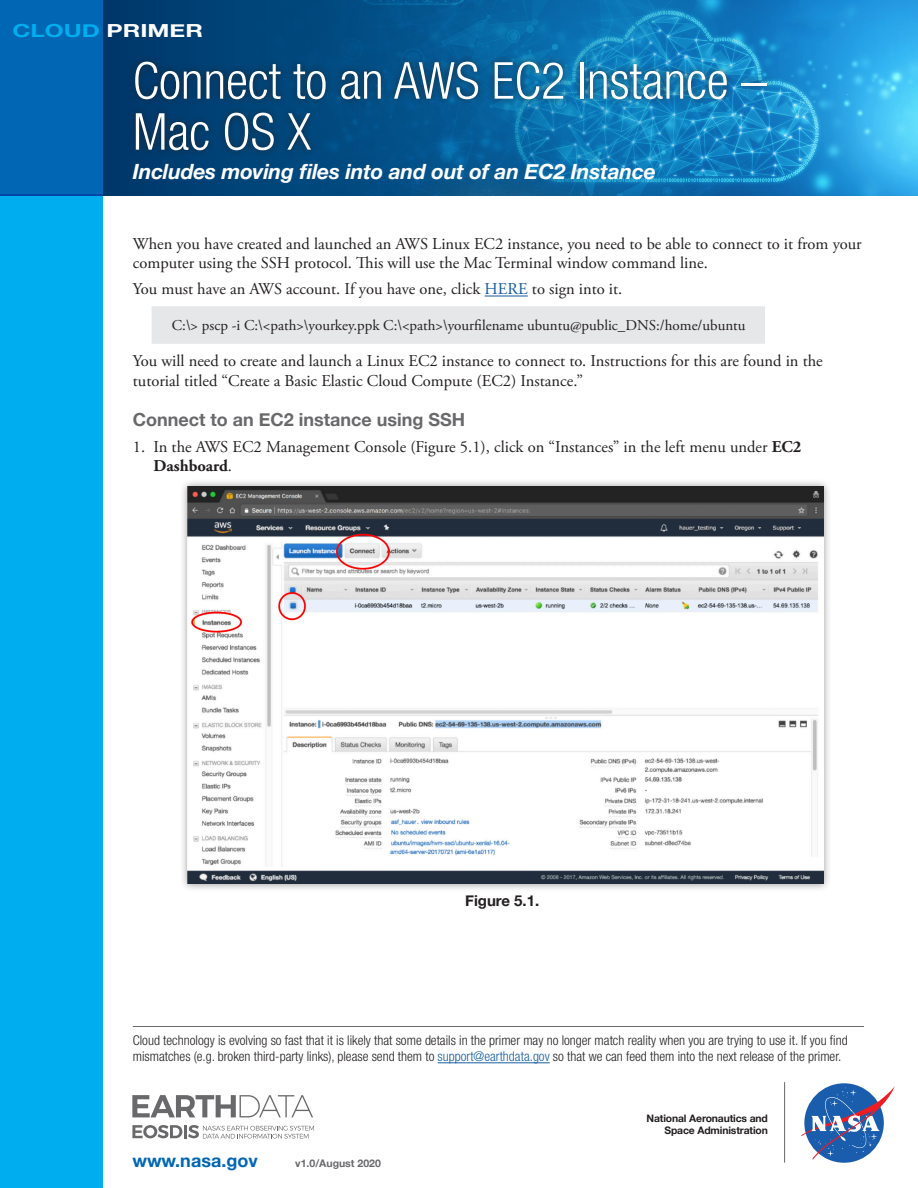
<style>
.page{position:relative;width:918px;height:1188px;background:#fff}
.page>*{position:absolute;margin:0;border:0;box-sizing:border-box;transform-origin:0 0}
.t1{font:300 condensed 51px/51px "Helvetica Neue";color:#fff}
.t2{font:italic 700 21px "Helvetica Neue";letter-spacing:-.01em;color:#fff}
.t3{font:700 18px "Helvetica Neue";color:#69696c}
.t4{font:700 18px "Helvetica Neue";color:#0166b3}
.t5{font:700 18px "Helvetica Neue";color:#fff;scale:1.35 1}
.t6{font:16.5px/19.5px "Adobe Garamond Pro";color:#231f20}
.t7{font:15px "Adobe Garamond Pro";color:#231f20}
.t8{font:700 15px "Helvetica Neue";color:#231f20}
.t9{font:300 condensed 13.5px/16.5px "Helvetica Neue";color:#231f20}
.t10{font:700 10.5px "Helvetica Neue";color:#69696c}
.t11{font:700 10.35px/12.5px "Helvetica Neue";letter-spacing:-.015em;color:#231f20;text-align:right}
.s1{color:#00aeef}
.s2{color:#175d9e}
.s3{font-weight:700}
</style>
<div class="page">
<div style="left:103px;top:0;width:815px;height:195px;background:#003c6f"></div>
<img style="left:260px;top:0;width:658px;height:195px">
<hr style="left:784px;top:1082px;width:1px;height:81px;background:#69696c">
<svg style="left:801px;top:1086px;width:94px;height:74px"></svg>
<div style="left:0;top:0;width:103px;height:196px;background:#0166b3"></div>
<svg style="left:132px;top:1095px;width:181px;height:22px"></svg>
<svg style="left:132px;top:1125px;width:182px;height:14px"></svg>
<hr style="left:485px;top:296px;width:43px;height:1px;background:#175d9e">
<div style="left:0;top:194px;width:103px;height:994px;background:#00aeef"></div>
<div style="left:128px;top:54px;width:646px;height:104px;background:#231f20;opacity:.75"></div>
<div style="left:152px;top:306px;width:613px;height:38px;background:#e6e7e9"></div>
<div style="left:179px;top:479px;width:653px;height:413px;background:#231f20;opacity:.45"></div>
<img style="left:188px;top:487px;width:636px;height:397px">
<hr style="left:133px;top:1026px;width:731px;height:1px;background:#69696c">
<hr style="left:438px;top:1062px;width:112px;height:1px;background:#175d9e">
<p class="t5" style="left:13px;top:16px;width:142px"><span class="s1">CLOUD</span> PRIMER</p>
<h1 class="t1" style="left:133px;top:55px;width:635px">Connect to an AWS EC2 Instance –<br>Mac OS X</h1>
<p class="t2" style="left:133px;top:155px;width:524px">Includes moving files into and out of an EC2 Instance</p>
<p class="t6" style="left:133px;top:234px;width:730px">When you have created and launched an AWS Linux EC2 instance, you need to be able to connect to it from your computer using the SSH protocol. This will use the Mac Terminal window command line.</p>
<p class="t6" style="left:133px;top:280px;width:491px">You must have an AWS account. If you have one, click <span class="s2">HERE</span> to sign into it.</p>
<p class="t7" style="left:172px;top:316px;width:575px">C:\&gt; pscp -i C:\&lt;path&gt;\yourkey.ppk C:\&lt;path&gt;\yourfilename ubuntu@public_DNS:/home/ubuntu</p>
<p class="t6" style="left:133px;top:352px;width:691px">You will need to create and launch a Linux EC2 instance to connect to. Instructions for this are found in the tutorial titled “Create a Basic Elastic Cloud Compute (EC2) Instance.”</p>
<p class="t3" style="left:133px;top:405px;width:334px">Connect to an EC2 instance using SSH</p>
<p class="t6" style="left:153px;top:437px;width:650px;text-indent:-21px">1. In the AWS EC2 Management Console (Figure 5.1), click on “Instances” in the left menu under <span class="s3">EC2<br>Dashboard</span>.</p>
<p class="t8" style="left:465px;top:889px;width:76px">Figure 5.1.</p>
<p class="t9" style="left:133px;top:1032px;width:716px">Cloud technology is evolving so fast that it is likely that some details in the primer may no longer match reality when you are trying to use it. If you find mismatches (e.g. broken third-party links), please send them to <span class="s2">support@earthdata.gov</span> so that we can feed them into the next release of the primer.</p>
<p class="t4" style="left:132px;top:1147px;width:127px">www.nasa.gov</p>
<p class="t10" style="left:295px;top:1155px;width:87px">v1.0/August 2020</p>
<p class="t11" style="left:647px;top:1112px;width:123px">National Aeronautics and<br>Space Administration</p>
</div>
